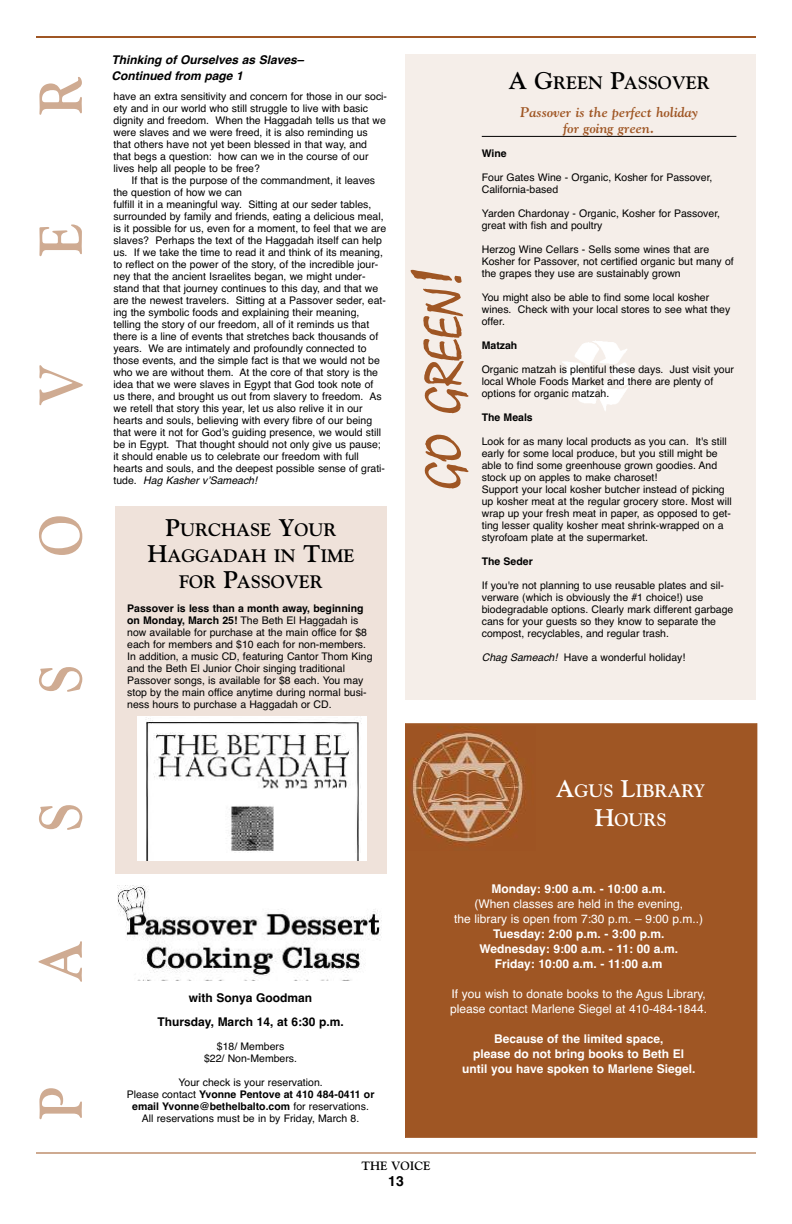
<style>
.page{position:relative;width:792px;height:1224px;background:#fff}
.page>*{position:absolute;margin:0;border:0;box-sizing:border-box;transform-origin:0 0}
.t1{font:700 60px "Goudy";color:#cfab92;scale:.9 1}
.t2{font:54px "Mistral";letter-spacing:-.005em;color:#9f5624}
.t3{font:700 18px/26px "Goudy";color:#000;text-align:center}
.t4{font:700 18px/28.8px "Goudy";color:#fff;text-align:center}
.t5{font:italic 700 14px/16px "Goudy";color:#9f5624;text-align:center}
.t6{font:700 14px "Helvetica";color:#000}
.t7{font:700 12px/15px "Helvetica";color:#fff;text-align:center}
.t8{font:12px/15px "Helvetica";color:#fff;text-align:center}
.t9{font:italic 700 12px/16px "Helvetica";color:#000}
.t10{font:700 12px/24px "Helvetica";color:#000;text-align:center}
.t11{font:700 12px "Goudy";color:#000}
.t12{font:10.5px/12px "Helvetica";color:#000}
.t13{font:700 10.5px "Helvetica";color:#000}
.s1{font-style:italic}
.s2{font-size:24px}
.s3{font-weight:700}
.s4{font-size:72px}
</style>
<div class="page">
<hr style="left:36px;top:1152px;width:720px;height:2px;background:#9f5624">
<hr style="left:36px;top:36px;width:720px;height:2px;background:#9f5624">
<div style="left:406px;top:724px;width:350px;height:413px;background:#9f5624"></div>
<div style="left:405px;top:723px;width:352px;height:415px;border:1px solid #9f5624"></div>
<img style="left:406px;top:726px;width:120px;height:125px">
<img style="left:117px;top:885px;width:265px;height:95px">
<div style="left:405px;top:54px;width:351px;height:646px;background:#f5eee9"></div>
<img style="left:562px;top:341px;width:70px;height:70px">
<hr style="left:482px;top:136px;width:254px;height:1px;background:#000">
<div style="left:115px;top:506px;width:272px;height:367px;background:#efe2da"></div>
<img style="left:138px;top:717px;width:228px;height:144px">
<h1 class="t1" style="left:26px;top:115px;width:45px;rotate:-90deg">R</h1>
<h1 class="t1" style="left:26px;top:256px;width:38px;rotate:-90deg">E</h1>
<h1 class="t1" style="left:26px;top:406px;width:48px;rotate:-90deg">V</h1>
<h1 class="t1" style="left:26px;top:556px;width:48px;rotate:-90deg">O</h1>
<h1 class="t1" style="left:26px;top:694px;width:35px;rotate:-90deg">S</h1>
<h1 class="t1" style="left:26px;top:832px;width:35px;rotate:-90deg">S</h1>
<h1 class="t1" style="left:26px;top:983px;width:48px;rotate:-90deg">A</h1>
<h1 class="t1" style="left:26px;top:1120px;width:38px;rotate:-90deg">P</h1>
<p class="t9" style="left:111px;top:52px;width:194px">Thinking of Ourselves as Slaves–<br>Continued from page 1</p>
<p class="t12" style="left:113px;top:90px;width:275px">have an extra sensitivity and concern for those in our soci&shy;ety and in our world who still struggle to live with basic dignity and freedom. When the Haggadah tells us that we were slaves and we were freed, it is also reminding us that others have not yet been blessed in that way, and that begs a question: how can we in the course of our lives help all people to be free?</p>
<p class="t12" style="left:113px;top:174px;width:274px;text-indent:18px">If that is the purpose of the commandment, it leaves the question of how we can<br>fulfill it in a meaningful way. Sitting at our seder tables, surrounded by family and friends, eating a delicious meal, is it possible for us, even for a moment, to feel that we are slaves? Perhaps the text of the Haggadah itself can help us. If we take the time to read it and think of its meaning, to reflect on the power of the story, of the incredible jour&shy;ney that the ancient Israelites began, we might under&shy;stand that that journey continues to this day, and that we are the newest travelers. Sitting at a Passover seder, eat&shy;ing the symbolic foods and explaining their meaning, telling the story of our freedom, all of it reminds us that there is a line of events that stretches back thousands of years. We are intimately and profoundly connected to those events, and the simple fact is that we would not be who we are without them. At the core of that story is the idea that we were slaves in Egypt that God took note of us there, and brought us out from slavery to freedom. As we retell that story this year, let us also relive it in our hearts and souls, believing with every fibre of our being that were it not for Godʼs guiding presence, we would still be in Egypt. That thought should not only give us pause; it should enable us to celebrate our freedom with full hearts and souls, and the deepest possible sense of grati&shy;tude. <span class="s1">Hag Kasher vʼSameach!</span></p>
<h3 class="t3" style="left:148px;top:517px;width:208px"><span class="s2">P</span>URCHASE <span class="s2">Y</span>OUR<br><span class="s2">H</span>AGGADAH IN <span class="s2">T</span>IME<br>FOR <span class="s2">P</span>ASSOVER</h3>
<p class="t12" style="left:127px;top:602px;width:247px"><span class="s3">Passover is less than a month away, beginning on Monday, March 25!</span> The Beth El Haggadah is now available for purchase at the main office for $8 each for members and $10 each for non-members.<br>In addition, a music CD, featuring Cantor Thom King and the Beth El Junior Choir singing traditional Passover songs, is available for $8 each. You may stop by the main office anytime during normal busi&shy;ness hours to purchase a Haggadah or CD.</p>
<h2 class="t2" style="left:411px;top:489px;width:224px;rotate:-90deg">GO GREEN<span class="s4">!</span></h2>
<h3 class="t3" style="left:508px;top:70px;width:203px"><span class="s2">A G</span>REEN <span class="s2">P</span>ASSOVER</h3>
<h3 class="t5" style="left:520px;top:104px;width:180px">Passover is the perfect holiday for going green.</h3>
<p class="t13" style="left:482px;top:147px;width:26px">Wine</p>
<p class="t12" style="left:482px;top:172px;width:232px">Four Gates Wine - Organic, Kosher for Passover,<br>California-based</p>
<p class="t12" style="left:482px;top:208px;width:240px">Yarden Chardonay - Organic, Kosher for Passover, great with fish and poultry</p>
<p class="t12" style="left:482px;top:244px;width:254px">Herzog Wine Cellars - Sells some wines that are<br>Kosher for Passover, not certified organic but many of the grapes they use are sustainably grown</p>
<p class="t12" style="left:482px;top:292px;width:250px">You might also be able to find some local kosher wines. Check with your local stores to see what they offer.</p>
<p class="t13" style="left:482px;top:339px;width:37px">Matzah</p>
<p class="t12" style="left:482px;top:364px;width:254px">Organic matzah is plentiful these days. Just visit your local Whole Foods Market and there are plenty of options for organic matzah.</p>
<p class="t13" style="left:482px;top:411px;width:53px">The Meals</p>
<p class="t12" style="left:482px;top:436px;width:251px">Look for as many local products as you can. It's still early for some local produce, but you still might be able to find some greenhouse grown goodies. And stock up on apples to make charoset!<br>Support your local kosher butcher instead of picking up kosher meat at the regular grocery store. Most will wrap up your fresh meat in paper, as opposed to get&shy;ting lesser quality kosher meat shrink-wrapped on a styrofoam plate at the supermarket.</p>
<p class="t13" style="left:482px;top:555px;width:53px">The Seder</p>
<p class="t12" style="left:482px;top:580px;width:253px">If you're not planning to use reusable plates and sil&shy;verware (which is obviously the #1 choice!) use biodegradable options. Clearly mark different garbage cans for your guests so they know to separate the compost, recyclables, and regular trash.</p>
<p class="t12" style="left:482px;top:652px;width:205px"><span class="s1">Chag Sameach!</span> Have a wonderful holiday!</p>
<p class="t10" style="left:158px;top:986px;width:188px">with Sonya Goodman<br>Thursday, March 14, at 6:30 p.m.</p>
<p class="t12" style="left:204px;top:1041px;width:95px;text-align:center">$18/ Members<br>$22/ Non-Members.</p>
<p class="t12" style="left:127px;top:1077px;width:249px;text-align:center">Your check is your reservation.<br>Please contact <span class="s3">Yvonne Pentove at 410 484-0411 or email Yvonne@bethelbalto.com</span> for reservations.<br>All reservations must be in by Friday, March 8.</p>
<h3 class="t4" style="left:556px;top:777px;width:151px"><span class="s2">A</span>GUS <span class="s2">L</span>IBRARY<br><span class="s2">H</span>OURS</h3>
<p class="t7" style="left:492px;top:881px;width:176px">Monday: 9:00 a.m. - 10:00 a.m.</p>
<p class="t8" style="left:454px;top:896px;width:251px">(When classes are held in the evening,<br>the library is open from 7:30 p.m. – 9:00 p.m..)</p>
<p class="t7" style="left:480px;top:926px;width:200px">Tuesday: 2:00 p.m. - 3:00 p.m.<br>Wednesday: 9:00 a.m. - 11: 00 a.m.<br>Friday: 10:00 a.m. - 11:00 a.m</p>
<p class="t8" style="left:450px;top:986px;width:259px;text-align:left">If you wish to donate books to the Agus Library, please contact Marlene Siegel at 410-484-1844.</p>
<p class="t7" style="left:462px;top:1031px;width:235px">Because of the limited space,<br>please do not bring books to Beth El until you have spoken to Marlene Siegel.</p>
<p class="t11" style="left:362px;top:1158px;width:70px">THE VOICE</p>
<h3 class="t6" style="left:388px;top:1173px;width:17px">13</h3>
</div>
